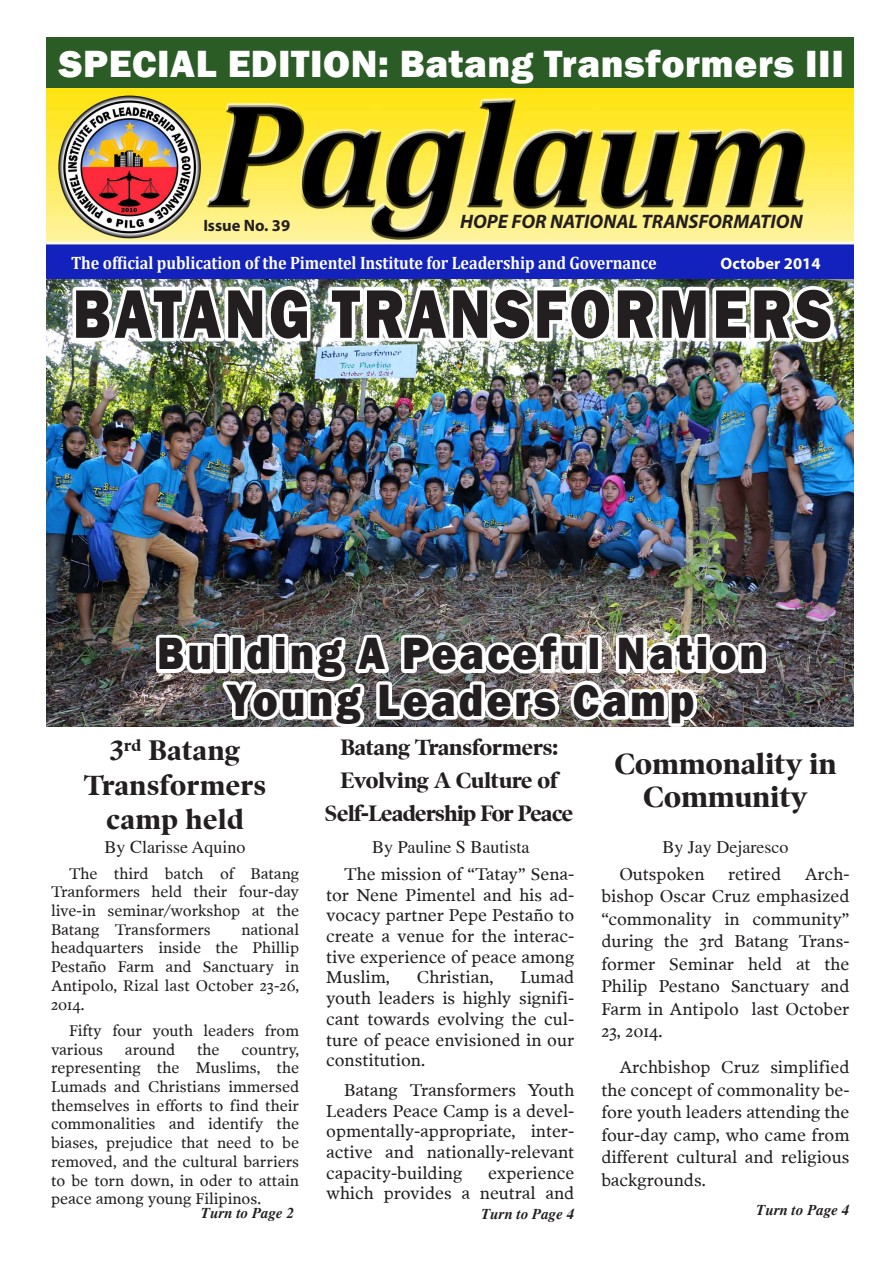
<style>
.page{position:relative;width:893px;height:1263px;background:#fff}
.page>*{position:absolute;margin:0;border:0;box-sizing:border-box;transform-origin:0 0}
.t1{font:800 71.1px "Franklin Gothic";letter-spacing:.06em;color:#231f20;scale:.84 1}
.t2{font:800 46.5px "Franklin Gothic";letter-spacing:.075em;color:#231f20;scale:.9 1}
.t3{font:800 39px "Franklin Gothic";letter-spacing:.015em;color:#fff}
.t4{font:700 30px/33px "Poynter OS Display";letter-spacing:.01em;color:#231f20;text-align:center}
.t5{font:700 28.5px/34.2px "Poynter OS Display";letter-spacing:.025em;color:#231f20;text-align:center}
.t6{font:700 22.5px/33px "Poynter OS Display";letter-spacing:-.015em;color:#231f20;text-align:center}
.t7{font:italic 700 19.5px "Myriad Pro";color:#231f20}
.t8{font:700 18px "Cambria";letter-spacing:-.005em;color:#fff;scale:.9 1}
.t9{font:18px "Times";color:#231f20}
.t10{font:17.25px/20.7px "Poynter Text Roman Two";color:#231f20;text-align:justify}
.t11{font:700 16.5px "Myriad Pro";color:#fff}
.t12{font:700 16.5px "Myriad Pro";color:#231f20}
.t13{font:15.6px/18.8px "Poynter Text Roman Two";color:#231f20;text-align:justify}
.t14{font:italic 700 15px "Times";color:#231f20}
</style>
<div class="page">
<img style="left:46px;top:89px;width:808px;height:638px">
<div style="left:46px;top:38px;width:808px;height:51px;background:#2b5c26"></div>
<div style="left:63px;top:277px;width:780px;height:75px;background:#fff;opacity:.37"></div>
<img style="left:69px;top:212px;width:246px;height:177px">
<img style="left:325px;top:212px;width:514px;height:177px">
<img style="left:151px;top:561px;width:618px;height:166px">
<p class="t3" style="left:59px;top:38px;width:786px">SPECIAL EDITION: Batang Transformers III</p>
<p class="t12" style="left:203px;top:215px;width:88px">Issue No. 39</p>
<p class="t7" style="left:460px;top:209px;width:344px">HOPE FOR NATIONAL TRANSFORMATION</p>
<p class="t8" style="left:71px;top:250px;width:652px">The official publication of the Pimentel Institute for Leadership and Governance</p>
<p class="t11" style="left:721px;top:253px;width:101px">October 2014</p>
<p class="t1" style="left:73px;top:268px;width:905px">BATANG TRANSFORMERS</p>
<p class="t2" style="left:157px;top:624px;width:676px">Building A Peaceful Nation</p>
<p class="t2" style="left:227px;top:670px;width:521px">Young Leaders Camp</p>
<p class="t5" style="left:84px;top:733px;width:183px">3<sup>rd</sup> Batang<br>Transformers camp held</p>
<p class="t6" style="left:325px;top:730px;width:250px">Batang Transformers:<br>Evolving A Culture of<br>Self-Leadership For Peace</p>
<p class="t4" style="left:614px;top:747px;width:224px">Commonality in<br>Community</p>
<p class="t9" style="left:105px;top:837px;width:143px">By Clarisse Aquino</p>
<p class="t9" style="left:372px;top:837px;width:159px">By Pauline S Bautista</p>
<p class="t9" style="left:662px;top:837px;width:127px">By Jay Dejaresco</p>
<p class="t13" style="left:51px;top:863px;width:250px;text-indent:18px">The third batch of Batang Tranformers held their four-day live-in seminar/workshop at the Batang Transformers</p>
<p class="t10" style="left:326px;top:863px;width:250px;text-indent:18px">The mission of “Tatay” Sena&shy;tor Nene Pimentel and his ad&shy;vocacy partner Pepe Pestaño to create a venue for the interac&shy;tive experience of peace among Muslim,</p>
<p class="t10" style="left:601px;top:862px;width:250px;line-height:22.5px;text-indent:203px">Arch&shy;bishop Oscar Cruz emphasized “commonality in community” during the 3rd Batang Trans&shy;former Seminar held at the Philip Pestano Sanctuary and Farm in Antipolo last October 23, 2014.</p>
<p class="t10" style="left:601px;top:1056px;width:250px;line-height:22.5px;text-indent:18px">Archbishop Cruz simplified the concept of commonality be&shy;fore youth leaders attending the four-day camp, who came from different cultural and religious backgrounds.</p>
<p class="t10" style="left:619px;top:863px;width:87px">Outspoken</p>
<p class="t10" style="left:728px;top:863px;width:55px">retired</p>
<p class="t13" style="left:51px;top:919px;width:250px;text-indent:190px">national headquarters inside the Phillip Pestaño Farm and Sanctuary in Antipolo, Rizal last October 23-26, 2014.</p>
<p class="t13" style="left:51px;top:1021px;width:250px;text-indent:18px">Fifty four youth leaders from various</p>
<p class="t10" style="left:326px;top:966px;width:250px;text-indent:194px">Lumad youth leaders is highly signifi&shy;cant towards evolving the cul&shy;ture of peace envisioned in our constitution.</p>
<p class="t10" style="left:326px;top:1079px;width:250px;text-indent:18px">Batang Transformers Youth Leaders Peace Camp is a devel&shy;opmentally-appropriate, inter&shy;active and nationally-relevant capacity-building</p>
<p class="t10" style="left:417px;top:966px;width:78px">Christian,</p>
<p class="t13" style="left:125px;top:1039px;width:52px">around</p>
<p class="t13" style="left:197px;top:1039px;width:24px">the</p>
<p class="t13" style="left:51px;top:1039px;width:250px;text-indent:190px">country, representing the Muslims, the Lumads and Christians immersed themselves in efforts to find their commonalities and identify the biases, prejudice that need to be removed, and the cultural barriers to be torn down, in oder to attain peace among young Filipinos.</p>
<p class="t10" style="left:326px;top:1162px;width:250px;text-align:right">experience<br>which provides a neutral and</p>
<p class="t14" style="left:201px;top:1204px;width:94px">Turn to Page 2</p>
<p class="t14" style="left:481px;top:1205px;width:94px">Turn to Page 4</p>
<p class="t14" style="left:756px;top:1201px;width:94px">Turn to Page 4</p>
</div>
